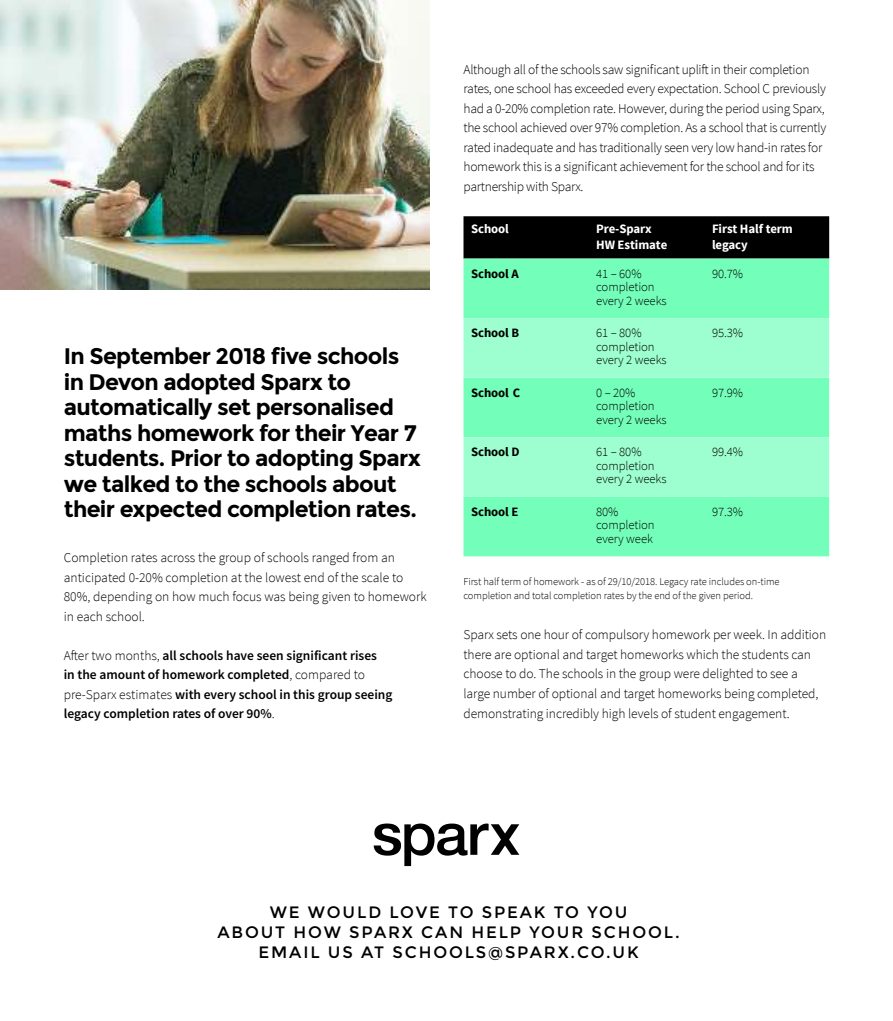
<style>
.page{position:relative;width:893px;height:1021px;background:#fff}
.page>*{position:absolute;margin:0;border:0;box-sizing:border-box;transform-origin:0 0}
.t1{font:700 22.5px/25.5px "Montserrat";letter-spacing:-.03em;color:#000}
.t2{font:16.5px/19.8px "Montserrat";letter-spacing:.11em;color:#000;text-align:center}
.t3{font:300 13.5px/19.5px "Source Sans Pro";letter-spacing:-.015em;color:#000}
.t4{font:600 13.5px/19.5px "Source Sans Pro";color:#000}
.t5{font:300 12.75px/13.5px "Source Sans Pro";letter-spacing:-.005em;color:#000}
.t6{font:700 12.75px/15.8px "Source Sans Pro";letter-spacing:-.005em;color:#fff}
.t7{font:700 12.75px "Source Sans Pro";letter-spacing:-.005em;color:#000}
.t8{font:300 10.5px/13.5px "Source Sans Pro";letter-spacing:-.005em;color:#000}
.s1{font-weight:300}
</style>
<div class="page">
<svg style="left:374px;top:823px;width:145px;height:43px"></svg>
<div style="left:463px;top:216px;width:366px;height:42px;background:#000"></div>
<div style="left:463px;top:258px;width:366px;height:298px;background:#73ffba"></div>
<svg style="left:463px;top:318px;width:366px;height:179px;background:#8fffc8"></svg>
<img style="left:0;top:0;width:429px;height:289px">
<h1 class="t1" style="left:64px;top:343px;width:359px">In September 2018 five schools in Devon adopted Sparx to automatically set personalised maths homework for their Year 7 students. Prior to adopting Sparx we talked to the schools about their expected completion rates.</h1>
<p class="t3" style="left:64px;top:549px;width:364px">Completion rates across the group of schools ranged from an anticipated 0-20% completion at the lowest end of the scale to 80%, depending on how much focus was being given to homework in each school.</p>
<p class="t4" style="left:64px;top:646px;width:330px"><span class="s1">After two months,</span> all schools have seen significant rises<br>in the amount of homework completed<span class="s1">, compared to pre-Sparx estimates</span> with every school in this group seeing legacy completion rates of over 90%<span class="s1">.</span></p>
<p class="t3" style="left:463px;top:59px;width:364px">Although all of the schools saw significant uplift in their completion rates, one school has exceeded every expectation. School C previously had a 0-20% completion rate. However, during the period using Sparx, the school achieved over 97% completion. As a school that is currently rated inadequate and has traditionally seen very low hand-in rates for homework this is a significant achievement for the school and for its partnership with Sparx.</p>
<p class="t6" style="left:471px;top:222px;width:39px">School</p>
<p class="t6" style="left:596px;top:222px;width:73px">Pre-Sparx<br>HW Estimate</p>
<p class="t6" style="left:712px;top:222px;width:82px">First Half term legacy</p>
<p class="t7" style="left:471px;top:268px;width:49px">School A</p>
<p class="t5" style="left:596px;top:267px;width:72px">41 – 60% completion every 2 weeks</p>
<p class="t5" style="left:712px;top:267px;width:33px">90.7%</p>
<p class="t7" style="left:471px;top:328px;width:50px">School B</p>
<p class="t5" style="left:596px;top:327px;width:72px">61 – 80% completion every 2 weeks</p>
<p class="t5" style="left:712px;top:327px;width:33px">95.3%</p>
<p class="t7" style="left:471px;top:387px;width:51px">School C</p>
<p class="t5" style="left:596px;top:387px;width:72px">0 – 20% completion every 2 weeks</p>
<p class="t5" style="left:712px;top:387px;width:33px">97.9%</p>
<p class="t7" style="left:471px;top:447px;width:50px">School D</p>
<p class="t5" style="left:596px;top:446px;width:72px">61 – 80% completion every 2 weeks</p>
<p class="t5" style="left:712px;top:446px;width:33px">99.4%</p>
<p class="t7" style="left:471px;top:506px;width:49px">School E</p>
<p class="t5" style="left:596px;top:506px;width:60px">80% completion every week</p>
<p class="t5" style="left:712px;top:506px;width:33px">97.3%</p>
<p class="t8" style="left:463px;top:575px;width:318px">First half term of homework - as of 29/10/2018. Legacy rate includes on-time completion and total completion rates by the end of the given period.</p>
<p class="t3" style="left:463px;top:626px;width:364px">Sparx sets one hour of compulsory homework per week. In addition there are optional and target homeworks which the students can choose to do. The schools in the group were delighted to see a large number of optional and target homeworks being completed, demonstrating incredibly high levels of student engagement.</p>
<p class="t2" style="left:217px;top:903px;width:464px">WE WOULD LOVE TO SPEAK TO YOU<br>ABOUT HOW SPARX CAN HELP YOUR SCHOOL.<br>EMAIL US AT SCHOOLS@SPARX.CO.UK</p>
</div>
